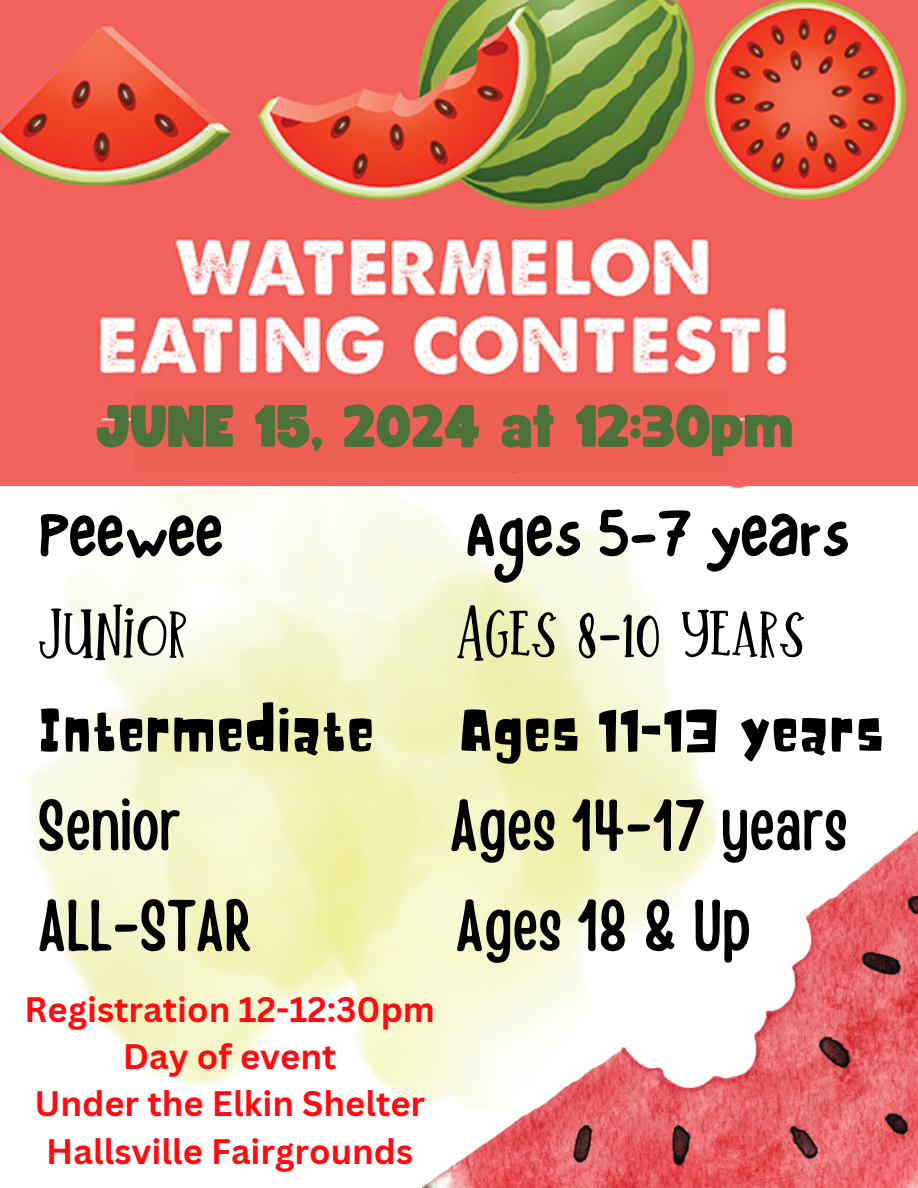
<style>
.page{position:relative;width:918px;height:1188px;background:#fff}
.page>*{position:absolute;margin:0;border:0;box-sizing:border-box;transform-origin:0 0}
.t1{font:76.5px "Little Summer";color:#000}
.t2{font:72px "Handy Casual Condensed";color:#000}
.t3{font:64.5px "NF One Little Font Bold";color:#000}
.t4{font:58.5px "Funtastic";color:#4d733b}
.t5{font:57px "Noot";color:#000}
.t6{font:700 34.5px/47.2px "Canva Sans";color:#ff0b11;text-align:center}
</style>
<div class="page">
<img style="left:385px;top:787px;width:533px;height:401px">
<img style="left:0;top:0;width:918px;height:486px">
<div style="left:135px;top:389px;width:593px;height:82px;background:#ee5f57"></div>
<p class="t4" style="left:97px;top:400px;width:699px">JUNE 15, 2024 at 12:30pm</p>
<p class="t3" style="left:38px;top:496px;width:186px">PEEWEE</p>
<p class="t3" style="left:465px;top:496px;width:386px">AGES 5-7 YEARS</p>
<p class="t1" style="left:38px;top:594px;width:151px">Junior</p>
<p class="t1" style="left:456px;top:594px;width:350px">Ages 8-10 years</p>
<p class="t5" style="left:38px;top:696px;width:337px">Intermediate</p>
<p class="t5" style="left:460px;top:696px;width:425px">Ages 11-13 years</p>
<p class="t2" style="left:38px;top:778px;width:144px">Senior</p>
<p class="t2" style="left:450px;top:778px;width:399px">Ages 14-17 years</p>
<p class="t2" style="left:38px;top:878px;width:213px">ALL-STAR</p>
<p class="t2" style="left:456px;top:878px;width:296px">Ages 18 &amp; Up</p>
<p class="t6" style="left:25px;top:985px;width:412px">Registration 12-12:30pm<br>Day of event</p>
<p class="t6" style="left:34px;top:1079px;width:392px">Under the Elkin Shelter</p>
<p class="t6" style="left:46px;top:1127px;width:369px">Hallsville Fairgrounds</p>
</div>
